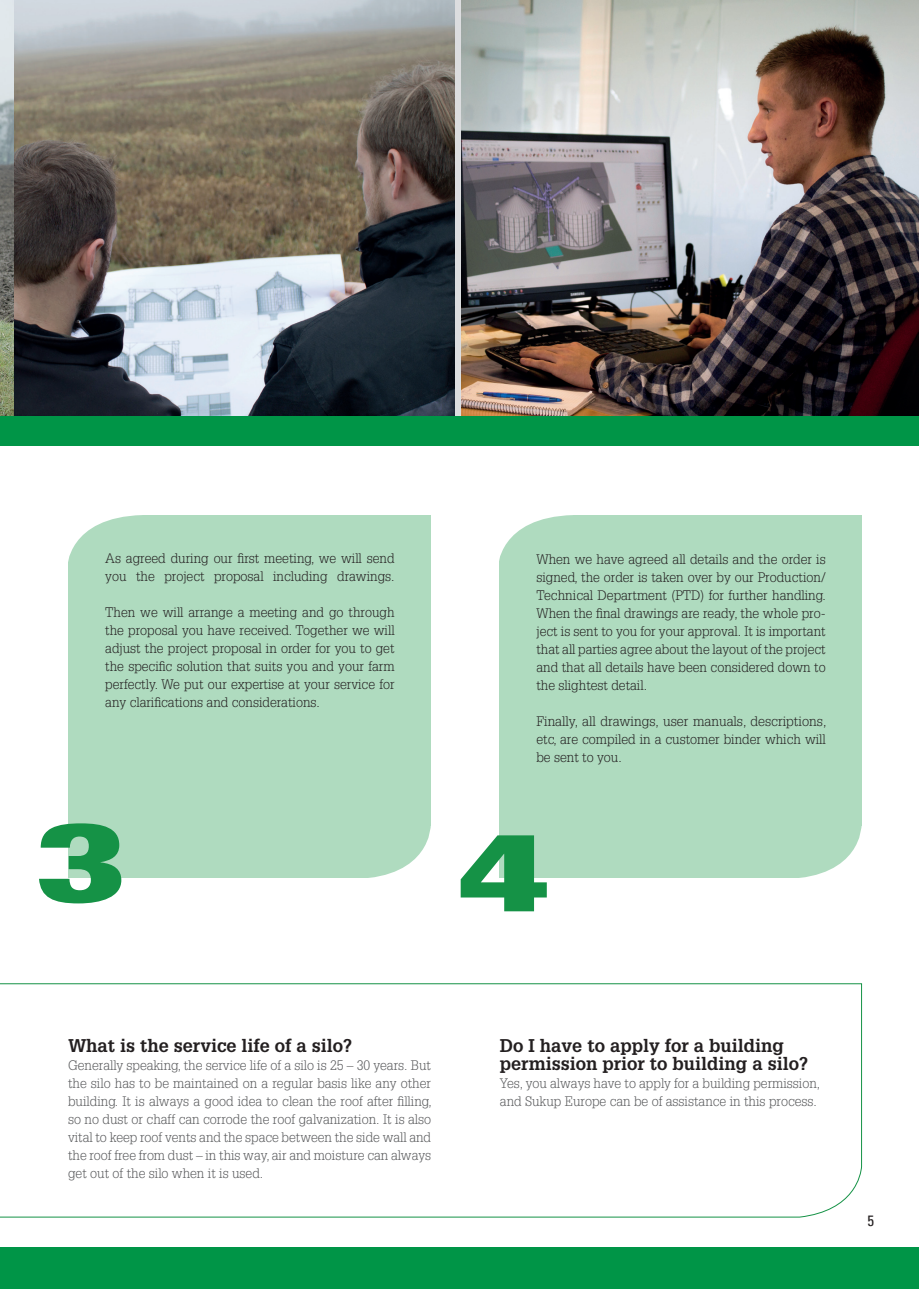
<style>
.page{position:relative;width:919px;height:1289px;background:#fff}
.page>*{position:absolute;margin:0;border:0;box-sizing:border-box;transform-origin:0 0}
.t1{font:108px "Univers LT Std X Black Ex";color:#159246}
.t2{font:700 18px/18px "Glypha LT Std";color:#231f20}
.t3{font:condensed 15px "Univers LT Std";color:#231f20}
.t4{font:300 13.5px/18px "Glypha LT Std";color:#231f20;text-align:justify}
.t5{font:300 13.5px/18px "Glypha LT Std";color:#57585a}
</style>
<div class="page">
<div style="left:0;top:1247px;width:918px;height:41px;background:#009547"></div>
<svg style="left:0;top:983px;width:862px;height:234px"></svg>
<div style="left:68px;top:515px;width:362px;height:363px;background:#afdbbf"></div>
<svg style="left:68px;top:515px;width:73px;height:47px"></svg>
<svg style="left:369px;top:826px;width:62px;height:52px"></svg>
<div style="left:499px;top:515px;width:362px;height:363px;background:#afdbbf"></div>
<svg style="left:499px;top:515px;width:73px;height:46px"></svg>
<svg style="left:800px;top:826px;width:62px;height:52px"></svg>
<img style="left:0;top:0;width:918px;height:416px">
<div style="left:455px;top:0;width:6px;height:432px;background:#dcdddf"></div>
<div style="left:0;top:416px;width:918px;height:29px;background:#009547"></div>
<p class="t4" style="left:105px;top:550px;width:291px">As agreed during our first meeting, we will send you the project proposal including drawings.</p>
<p class="t4" style="left:105px;top:604px;width:291px">Then we will arrange a meeting and go through the proposal you have received. Together we will adjust the project proposal in order for you to get the specific solution that suits you and your farm perfectly. We put our expertise at your service for any clarifications and considerations.</p>
<p class="t4" style="left:536px;top:550px;width:291px">When we have agreed all details and the order is signed, the order is taken over by our Production/ Technical Department (PTD) for further handling.<br>When the final drawings are ready, the whole pro&shy;ject is sent to you for your approval. It is important that all parties agree about the layout of the project and that all details have been considered down to the slightest detail.</p>
<p class="t4" style="left:536px;top:712px;width:291px">Finally, all drawings, user manuals, descriptions, etc, are compiled in a customer binder which will be sent to you.</p>
<h1 class="t1" style="left:35px;top:798px;width:92px">3</h1>
<h1 class="t1" style="left:457px;top:808px;width:92px">4</h1>
<h2 class="t2" style="left:68px;top:1035px;width:285px">What is the service life of a silo?</h2>
<p class="t5" style="left:68px;top:1056px;width:365px;text-align:justify">Generally speaking, the service life of a silo is 25 – 30 years. But the silo has to be maintained on a regular basis like any other building. It is always a good idea to clean the roof after filling, so no dust or chaff can corrode the roof galvanization. It is also vital to keep roof vents and the space between the side wall and the roof free from dust – in this way, air and moisture can always get out of the silo when it is used.</p>
<h2 class="t2" style="left:500px;top:1035px;width:309px">Do I have to apply for a building permission prior to building a silo?</h2>
<p class="t5" style="left:500px;top:1074px;width:322px">Yes, you always have to apply for a building permission, and Sukup Europe can be of assistance in this process.</p>
<p class="t3" style="left:867px;top:1210px;width:8px">5</p>
</div>
